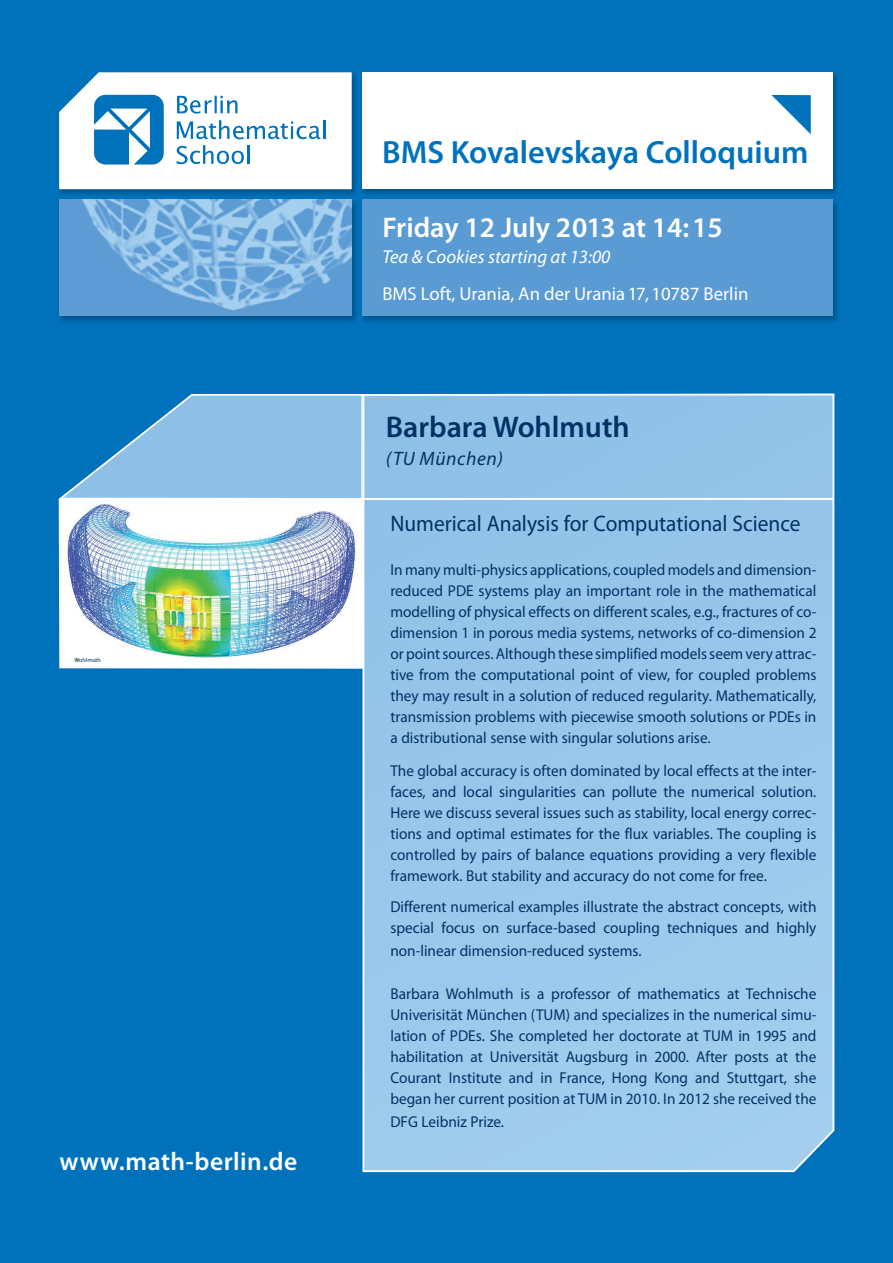
<style>
.page{position:relative;width:893px;height:1263px;background:#0072bc}
.page>*{position:absolute;margin:0;border:0;box-sizing:border-box;transform-origin:0 0}
.t1{font:600 32.25px "Myriad Pro";color:#0072bc}
.t2{font:600 30px "Myriad Pro";color:#003265}
.t3{font:600 28.5px "Myriad Pro";color:#fff}
.t4{font:600 25.58px "Myriad Pro";letter-spacing:.02em;color:#fff}
.t5{font:22.5px "Myriad Pro";color:#003265;scale:.95 1}
.t6{font:italic 19.5px "Myriad Pro";letter-spacing:.03em;color:#003265}
.t7{font:18.75px "Myriad Pro";color:#fff}
.t8{font:italic 18.75px "Myriad Pro";color:#fff}
.t9{font:15.75px/21px "Myriad Pro";color:#003265;text-align:justify}
.t10{font:6px "Myriad Pro";color:#003265}
</style>
<div class="page">
<svg style="left:362px;top:393px;width:472px;height:779px;background:#99c6ea"></svg>
<hr style="left:59px;top:498px;width:774px;height:2px;background:#fff">
<hr style="left:191px;top:394px;width:173px;height:2px;background:#fff">
<img style="left:59px;top:73px;width:779px;height:249px">
<div style="left:362px;top:72px;width:471px;height:117px;background:#fff"></div>
<div style="left:362px;top:200px;width:471px;height:116px;background:#5a9bd3"></div>
<svg style="left:771px;top:95px;width:40px;height:39px"></svg>
<svg style="left:59px;top:72px;width:293px;height:117px;background:#d2e6f3"></svg>
<img style="left:59px;top:200px;width:293px;height:116px">
<svg style="left:60px;top:394px;width:303px;height:104px"></svg>
<img style="left:59px;top:498px;width:305px;height:171px">
<p class="t10" style="left:74px;top:656px;width:28px">Wohlmuth</p>
<h3 class="t4" style="left:59px;top:1145px;width:240px">www.math-berlin.de</h3>
<h1 class="t1" style="left:382px;top:132px;width:428px">BMS Kovalevskaya Colloquium</h1>
<h3 class="t3" style="left:382px;top:209px;width:342px">Friday 12 July 2013 at 14:15</h3>
<p class="t8" style="left:382px;top:245px;width:230px">Tea &amp; Cookies starting at 13:00</p>
<p class="t7" style="left:382px;top:282px;width:368px">BMS Loft, Urania, An der Urania 17, 10787 Berlin</p>
<h2 class="t2" style="left:386px;top:408px;width:245px">Barbara Wohlmuth</h2>
<p class="t6" style="left:386px;top:446px;width:119px">(TU München)</p>
<h3 class="t5" style="left:390px;top:510px;width:433px">Numerical Analysis for Computational Science</h3>
<p class="t9" style="left:390px;top:558px;width:428px">In many multi-physics applications, coupled models and dimension&shy;reduced PDE systems play an important role in the mathematical modelling of physical effects on different scales, e.g., fractures of co&shy;dimension 1 in porous media systems, networks of co-dimension 2 or point sources. Although these simplified models seem very attrac&shy;tive from the computational point of view, for coupled problems they may result in a solution of reduced regularity. Mathematically, transmission problems with piecewise smooth solutions or PDEs in a distributional sense with singular solutions arise.</p>
<p class="t9" style="left:390px;top:759px;width:428px">The global accuracy is often dominated by local effects at the inter&shy;faces, and local singularities can pollute the numerical solution.<br>Here we discuss several issues such as stability, local energy correc&shy;tions and optimal estimates for the flux variables. The coupling is controlled by pairs of balance equations providing a very flexible framework. But stability and accuracy do not come for free.</p>
<p class="t9" style="left:390px;top:896px;width:428px">Different numerical examples illustrate the abstract concepts, with special focus on surface-based coupling techniques and highly</p>
<p class="t9" style="left:390px;top:939px;width:253px">non-linear dimension-reduced systems.</p>
<p class="t9" style="left:390px;top:983px;width:428px">Barbara Wohlmuth is a professor of mathematics at Technische Univerisität München (TUM) and specializes in the numerical simu&shy;lation of PDEs. She completed her doctorate at TUM in 1995 and habilitation at Universität Augsburg in 2000. After posts at the Courant Institute and in France, Hong Kong and Stuttgart, she began her current position at TUM in 2010. In 2012 she received the</p>
<p class="t9" style="left:390px;top:1110px;width:115px">DFG Leibniz Prize.</p>
</div>
